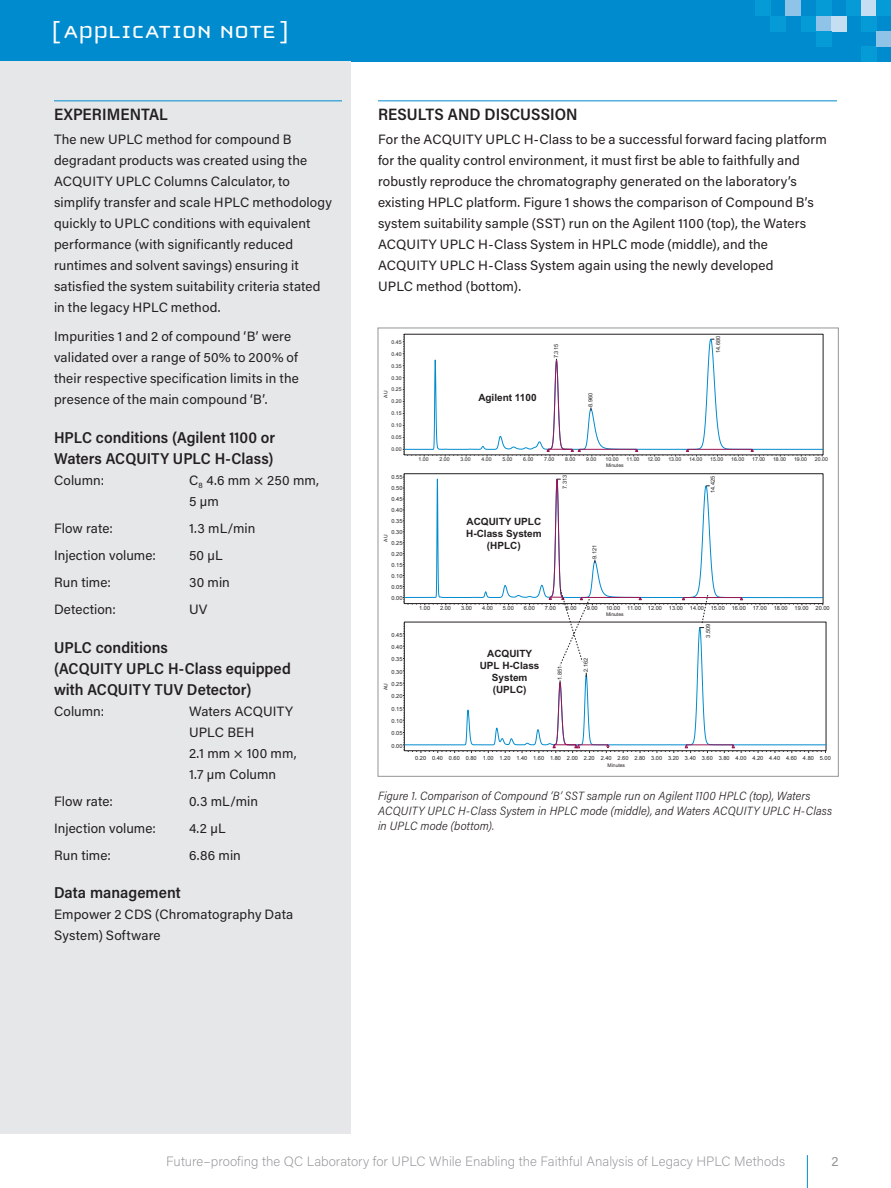
<style>
.page{position:relative;width:891px;height:1188px;background:#fff}
.page>*{position:absolute;margin:0;border:0;box-sizing:border-box;transform-origin:0 0}
.t1{font:25.5px "Cholla Unicase";letter-spacing:.01em;color:#fff;scale:1.1 1}
.t2{font:600 16.5px "Acumin Pro Semi Cond";letter-spacing:.005em;color:#231f20}
.t3{font:600 15.75px/21px "Acumin Pro Semi Cond";color:#231f20}
.t4{font:13.5px/21px "Acumin Pro";letter-spacing:.01em;color:#231f20}
.t5{font:200 13.5px "Acumin Pro";letter-spacing:.005em;color:#939598}
.t6{font:13.5px "Acumin Pro";color:#939598}
.t7{font:italic 300 12px/15px "Acumin Pro Semi Cond";letter-spacing:.01em;color:#231f20}
.t8{font:700 10.05px/12px "Arial";color:#231f20;text-align:center}
.t9{font:5.7px "Arial";color:#231f20}
.t10{font:5.25px "Arial";color:#231f20}
.t11{font:4.95px "Arial";color:#231f20}
</style>
<div class="page">
<hr style="left:807px;top:1155px;width:1px;height:33px;background:#008bcf">
<div style="left:0;top:0;width:891px;height:62px;background:#008bcf"></div>
<div style="left:0;top:62px;width:351px;height:1072px;background:#e6e7e9"></div>
<div style="left:755px;top:0;width:15px;height:16px;background:#059bd7"></div>
<div style="left:861px;top:47px;width:15px;height:15px;background:#059bd7"></div>
<div style="left:770px;top:16px;width:16px;height:15px;background:#059bd7"></div>
<div style="left:786px;top:0;width:15px;height:16px;background:#90c3e8"></div>
<div style="left:801px;top:16px;width:15px;height:15px;background:#059bd7"></div>
<div style="left:816px;top:16px;width:16px;height:15px;background:#90c3e8"></div>
<div style="left:832px;top:16px;width:15px;height:15px;background:#c5def2"></div>
<div style="left:816px;top:0;width:16px;height:16px;background:#059bd7"></div>
<div style="left:816px;top:31px;width:16px;height:16px;background:#059bd7"></div>
<div style="left:861px;top:0;width:15px;height:16px;background:#c5def2"></div>
<div style="left:847px;top:0;width:14px;height:16px;background:#059bd7"></div>
<div style="left:876px;top:0;width:15px;height:16px;background:#059bd7"></div>
<div style="left:861px;top:16px;width:15px;height:15px;background:#059bd7"></div>
<div style="left:876px;top:31px;width:15px;height:16px;background:#90c3e8"></div>
<hr style="left:54px;top:100px;width:288px;height:1px;background:#008bcf">
<hr style="left:378px;top:100px;width:459px;height:1px;background:#008bcf">
<svg style="left:403px;top:334px;width:420px;height:121px"></svg>
<svg style="left:404px;top:453px;width:420px;height:22px"></svg>
<div style="left:471px;top:388px;width:71px;height:21px;background:#fff"></div>
<svg style="left:403px;top:475px;width:423px;height:278px"></svg>
<h1 class="t1" style="left:52px;top:19px;width:217px">[ APPLICATION NOTE ]</h1>
<p class="t2" style="left:54px;top:103px;width:115px">EXPERIMENTAL</p>
<p class="t4" style="left:54px;top:128px;width:279px">The new UPLC method for compound B degradant products was created using the ACQUITY UPLC Columns Calculator, to simplify transfer and scale HPLC methodology quickly to UPLC conditions with equivalent performance (with significantly reduced runtimes and solvent savings) ensuring it satisfied the system suitability criteria stated in the legacy HPLC method.</p>
<p class="t4" style="left:54px;top:325px;width:246px">Impurities 1 and 2 of compound ‘B’ were validated over a range of 50% to 200% of their respective specification limits in the presence of the main compound ‘B’.</p>
<p class="t3" style="left:54px;top:427px;width:223px">HPLC conditions (Agilent 1100 or<br>Waters ACQUITY UPLC H-Class)</p>
<p class="t4" style="left:54px;top:470px;width:52px">Column:</p>
<p class="t4" style="left:189px;top:470px;width:131px">C<sub>8</sub> 4.6 mm × 250 mm,<br>5 µm</p>
<p class="t4" style="left:54px;top:518px;width:60px">Flow rate:</p>
<p class="t4" style="left:189px;top:518px;width:68px">1.3 mL/min</p>
<p class="t4" style="left:54px;top:545px;width:103px">Injection volume:</p>
<p class="t4" style="left:189px;top:545px;width:35px">50 µL</p>
<p class="t4" style="left:54px;top:572px;width:58px">Run time:</p>
<p class="t4" style="left:189px;top:572px;width:42px">30 min</p>
<p class="t4" style="left:54px;top:599px;width:63px">Detection:</p>
<p class="t4" style="left:189px;top:599px;width:20px">UV</p>
<p class="t3" style="left:54px;top:636px;width:238px">UPLC conditions<br>(ACQUITY UPLC H-Class equipped with ACQUITY TUV Detector)</p>
<p class="t4" style="left:54px;top:700px;width:52px">Column:</p>
<p class="t4" style="left:189px;top:700px;width:109px">Waters ACQUITY<br>UPLC BEH<br>2.1 mm × 100 mm,<br>1.7 µm Column</p>
<p class="t4" style="left:54px;top:790px;width:60px">Flow rate:</p>
<p class="t4" style="left:189px;top:790px;width:71px">0.3 mL/min</p>
<p class="t4" style="left:54px;top:817px;width:103px">Injection volume:</p>
<p class="t4" style="left:189px;top:817px;width:38px">4.2 µL</p>
<p class="t4" style="left:54px;top:844px;width:58px">Run time:</p>
<p class="t4" style="left:189px;top:844px;width:53px">6.86 min</p>
<p class="t3" style="left:54px;top:881px;width:128px">Data management</p>
<p class="t4" style="left:54px;top:903px;width:241px">Empower 2 CDS (Chromatography Data<br>System) Software</p>
<p class="t2" style="left:378px;top:103px;width:201px">RESULTS AND DISCUSSION</p>
<p class="t4" style="left:378px;top:128px;width:450px">For the ACQUITY UPLC H-Class to be a successful forward facing platform for the quality control environment, it must first be able to faithfully and robustly reproduce the chromatography generated on the laboratory’s existing HPLC platform. Figure 1 shows the comparison of Compound B’s system suitability sample (SST) run on the Agilent 1100 (top), the Waters ACQUITY UPLC H-Class System in HPLC mode (middle), and the ACQUITY UPLC H-Class System again using the newly developed<br>UPLC method (bottom).</p>
<p class="t10" style="left:392px;top:338px;width:12px">0.45</p>
<p class="t10" style="left:392px;top:350px;width:12px">0.40</p>
<p class="t10" style="left:392px;top:362px;width:12px">0.35</p>
<p class="t10" style="left:392px;top:374px;width:12px">0.30</p>
<p class="t10" style="left:392px;top:386px;width:12px">0.25</p>
<p class="t11" style="left:382px;top:398px;width:8px;rotate:-90deg">AU</p>
<p class="t10" style="left:392px;top:398px;width:12px">0.20</p>
<p class="t10" style="left:392px;top:410px;width:12px">0.15</p>
<p class="t10" style="left:392px;top:422px;width:12px">0.10</p>
<p class="t10" style="left:392px;top:434px;width:12px">0.05</p>
<p class="t10" style="left:392px;top:446px;width:12px">0.00</p>
<p class="t9" style="left:392px;top:473px;width:12px">0.55</p>
<p class="t9" style="left:392px;top:484px;width:12px">0.50</p>
<p class="t9" style="left:392px;top:495px;width:12px">0.45</p>
<p class="t9" style="left:392px;top:506px;width:12px">0.40</p>
<p class="t9" style="left:392px;top:517px;width:12px">0.35</p>
<p class="t9" style="left:392px;top:528px;width:12px">0.30</p>
<p class="t11" style="left:382px;top:542px;width:8px;rotate:-90deg">AU</p>
<p class="t9" style="left:392px;top:539px;width:12px">0.25</p>
<p class="t9" style="left:392px;top:550px;width:12px">0.20</p>
<p class="t9" style="left:392px;top:561px;width:12px">0.15</p>
<p class="t9" style="left:392px;top:572px;width:12px">0.10</p>
<p class="t9" style="left:392px;top:583px;width:12px">0.05</p>
<p class="t9" style="left:392px;top:594px;width:12px">0.00</p>
<p class="t9" style="left:392px;top:631px;width:12px">0.45</p>
<p class="t9" style="left:392px;top:643px;width:12px">0.40</p>
<p class="t9" style="left:392px;top:655px;width:12px">0.35</p>
<p class="t9" style="left:392px;top:668px;width:12px">0.30</p>
<p class="t9" style="left:392px;top:680px;width:12px">0.25</p>
<p class="t11" style="left:382px;top:690px;width:8px;rotate:-90deg">AU</p>
<p class="t9" style="left:392px;top:692px;width:12px">0.20</p>
<p class="t9" style="left:392px;top:705px;width:12px">0.15</p>
<p class="t9" style="left:392px;top:717px;width:12px">0.10</p>
<p class="t9" style="left:392px;top:730px;width:12px">0.05</p>
<p class="t9" style="left:392px;top:742px;width:12px">0.00</p>
<p class="t8" style="left:478px;top:392px;width:60px">Agilent 1100</p>
<p class="t9" style="left:552px;top:358px;width:16px;rotate:-90deg">7.315</p>
<p class="t9" style="left:587px;top:407px;width:16px;rotate:-90deg">8.960</p>
<p class="t9" style="left:714px;top:353px;width:19px;rotate:-90deg">14.680</p>
<p class="t10" style="left:419px;top:456px;width:12px">1.00</p>
<p class="t10" style="left:440px;top:456px;width:12px">2.00</p>
<p class="t10" style="left:460px;top:456px;width:12px">3.00</p>
<p class="t10" style="left:481px;top:456px;width:12px">4.00</p>
<p class="t10" style="left:502px;top:456px;width:12px">5.00</p>
<p class="t10" style="left:523px;top:456px;width:12px">6.00</p>
<p class="t10" style="left:544px;top:456px;width:12px">7.00</p>
<p class="t10" style="left:565px;top:456px;width:12px">8.00</p>
<p class="t10" style="left:586px;top:456px;width:12px">9.00</p>
<p class="t10" style="left:605px;top:456px;width:15px">10.00</p>
<p class="t10" style="left:626px;top:456px;width:15px">11.00</p>
<p class="t10" style="left:647px;top:456px;width:15px">12.00</p>
<p class="t10" style="left:668px;top:456px;width:15px">13.00</p>
<p class="t10" style="left:689px;top:456px;width:15px">14.00</p>
<p class="t10" style="left:710px;top:456px;width:15px">15.00</p>
<p class="t10" style="left:731px;top:456px;width:15px">16.00</p>
<p class="t10" style="left:752px;top:456px;width:15px">17.00</p>
<p class="t10" style="left:773px;top:456px;width:15px">18.00</p>
<p class="t10" style="left:794px;top:456px;width:15px">19.00</p>
<p class="t10" style="left:815px;top:456px;width:15px">20.00</p>
<p class="t9" style="left:561px;top:489px;width:16px;rotate:-90deg">7.313</p>
<p class="t11" style="left:606px;top:462px;width:19px">Minutes</p>
<p class="t9" style="left:709px;top:493px;width:19px;rotate:-90deg">14.425</p>
<p class="t8" style="left:466px;top:516px;width:77px">ACQUITY UPLC<br>H-Class System (HPLC)</p>
<p class="t9" style="left:591px;top:559px;width:16px;rotate:-90deg">9.121</p>
<p class="t9" style="left:419px;top:605px;width:12px">1.00</p>
<p class="t9" style="left:440px;top:605px;width:12px">2.00</p>
<p class="t9" style="left:461px;top:605px;width:12px">3.00</p>
<p class="t9" style="left:482px;top:605px;width:12px">4.00</p>
<p class="t9" style="left:503px;top:605px;width:12px">5.00</p>
<p class="t9" style="left:524px;top:605px;width:12px">6.00</p>
<p class="t9" style="left:545px;top:605px;width:12px">7.00</p>
<p class="t9" style="left:566px;top:605px;width:12px">8.00</p>
<p class="t9" style="left:587px;top:605px;width:12px">9.00</p>
<p class="t9" style="left:606px;top:605px;width:225px">10.00 11.00 12.00 13.00 14.00 15.00 16.00 17.00 18.00 19.00 20.00</p>
<p class="t8" style="left:480px;top:648px;width:61px">ACQUITY<br>UPL H-Class<br>System (UPLC)</p>
<p class="t9" style="left:556px;top:680px;width:16px;rotate:-90deg">1.851</p>
<p class="t9" style="left:582px;top:672px;width:16px;rotate:-90deg">2.162</p>
<p class="t11" style="left:606px;top:611px;width:19px">Minutes</p>
<p class="t9" style="left:704px;top:638px;width:16px;rotate:-90deg">3.509</p>
<p class="t9" style="left:415px;top:754px;width:417px">0.20 0.40 0.60 0.80 1.00 1.20 1.40 1.60 1.80 2.00 2.20 2.40 2.60 2.80 3.00 3.20 3.40 3.60 3.80 4.00 4.20 4.40 4.60 4.80 5.00</p>
<p class="t11" style="left:608px;top:762px;width:19px">Minutes</p>
<p class="t7" style="left:378px;top:787px;width:455px">Figure 1. Comparison of Compound ‘B’ SST sample run on Agilent 1100 HPLC (top), Waters<br>ACQUITY UPLC H-Class System in HPLC mode (middle), and Waters ACQUITY UPLC H-Class in UPLC mode (bottom).</p>
<p class="t5" style="left:166px;top:1152px;width:620px">Future–proofing the QC Laboratory for UPLC While Enabling the Faithful Analysis of Legacy HPLC Methods</p>
<p class="t6" style="left:832px;top:1151px;width:9px">2</p>
</div>
